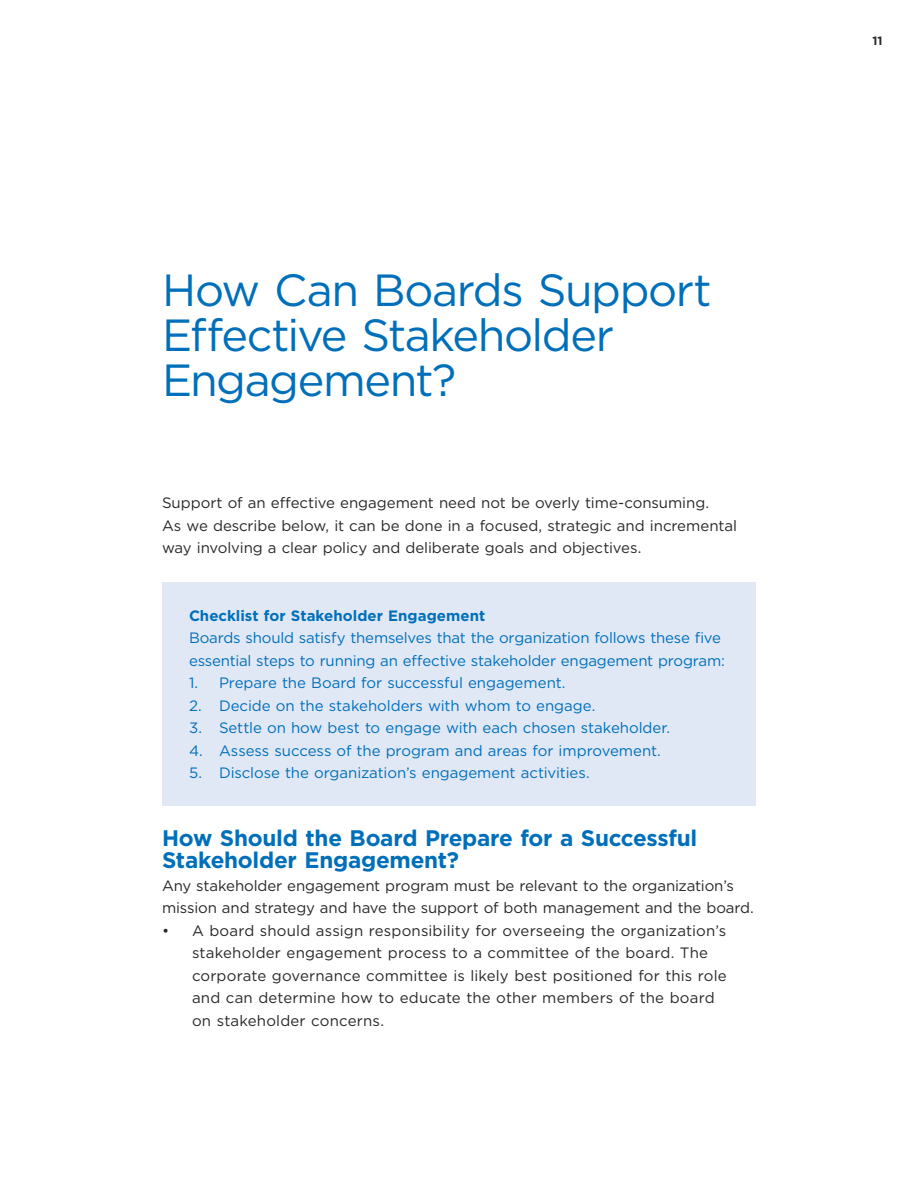
<style>
.page{position:relative;width:918px;height:1188px;background:#fff}
.page>*{position:absolute;margin:0;border:0;box-sizing:border-box;transform-origin:0 0}
.t1{font:45px/45px "Gotham";letter-spacing:-.03em;color:#006fba}
.t2{font:700 22.5px/22.5px "Gotham";letter-spacing:-.015em;color:#006fba}
.t3{font:15px/22.5px "Gotham";color:#292829}
.t4{font:15px/22.5px "Gotham";letter-spacing:-.01em;color:#006fba}
.t5{font:700 15px "Gotham";color:#006fba}
.t6{font:700 12px "Gotham";color:#292829}
</style>
<div class="page">
<div style="left:162px;top:582px;width:594px;height:224px;background:#e1e8f5"></div>
<h2 class="t1" style="left:162px;top:267px;width:551px">How Can Boards Support<br>Efective Stakeholder<br>Engagement?</h2>
<p class="t3" style="left:162px;top:492px;width:577px">Support of an efective engagement need not be overly time-consuming.<br>As we describe below, it can be done in a focused, strategic and incremental way involving a clear policy and deliberate goals and objectives.</p>
<p class="t5" style="left:189px;top:606px;width:298px">Checklist for Stakeholder Engagement</p>
<p class="t4" style="left:189px;top:627px;width:537px">Boards should satisfy themselves that the organization follows these fve essential steps to running an efective stakeholder engagement program:</p>
<p class="t4" style="left:189px;top:672px;width:378px">1. Prepare the Board for successful engagement.</p>
<p class="t4" style="left:189px;top:694px;width:408px">2. Decide on the stakeholders with whom to engage.</p>
<p class="t4" style="left:189px;top:717px;width:483px">3. Settle on how best to engage with each chosen stakeholder.</p>
<p class="t4" style="left:189px;top:739px;width:473px">4. Assess success of the program and areas for improvement.</p>
<p class="t4" style="left:189px;top:762px;width:402px">5. Disclose the organization’s engagement activities.</p>
<h3 class="t2" style="left:162px;top:827px;width:537px">How Should the Board Prepare for a Successful<br>Stakeholder Engagement?</h3>
<p class="t3" style="left:162px;top:874px;width:594px">Any stakeholder engagement program must be relevant to the organization’s mission and strategy and have the support of both management and the board.</p>
<p class="t3" style="left:192px;top:919px;width:536px;text-indent:-30px">• A board should assign responsibility for overseeing the organization’s stakeholder engagement process to a committee of the board. The corporate governance committee is likely best positioned for this role and can determine how to educate the other members of the board on stakeholder concerns.</p>
<p class="t6" style="left:872px;top:33px;width:12px">11</p>
</div>
